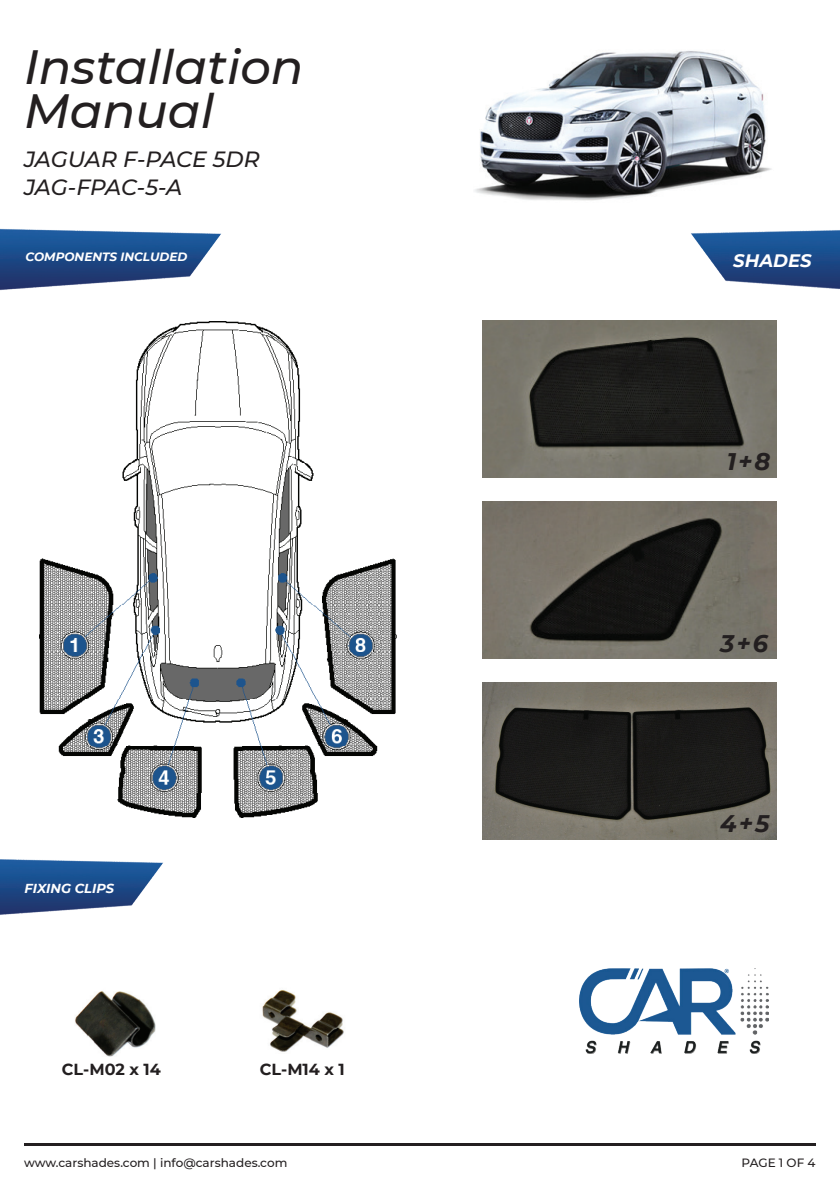
<style>
.page{position:relative;width:840px;height:1191px;background:#fff}
.page>*{position:absolute;margin:0;border:0;box-sizing:border-box;transform-origin:0 0}
.t1{font:italic 500 48px/44px "Montserrat";color:#231f20}
.t2{font:italic 700 24px "Montserrat";color:#231f20}
.t3{font:italic 500 22px/28px "Montserrat";letter-spacing:-.01em;color:#231f20}
.t4{font:italic 700 18px "Montserrat";color:#fff}
.t5{font:700 16px "Montserrat";color:#231f20}
.t6{font:italic 700 13px "Montserrat";color:#fff}
.t7{font:500 12px "Montserrat";color:#231f20}
.t8{font:italic 700 12px "Montserrat";color:#fff}
</style>
<div class="page">
<img style="left:475px;top:51px;width:297px;height:150px">
<img style="left:0;top:228px;width:221px;height:63px">
<img style="left:691px;top:230px;width:148px;height:60px">
<img style="left:0;top:859px;width:163px;height:56px">
<img style="left:75px;top:991px;width:81px;height:66px">
<img style="left:262px;top:990px;width:82px;height:62px">
<img style="left:579px;top:968px;width:189px;height:85px">
<img style="left:482px;top:320px;width:293px;height:157px">
<img style="left:482px;top:501px;width:293px;height:157px">
<img style="left:482px;top:682px;width:293px;height:157px">
<hr style="left:24px;top:1143px;width:791px;height:2px;background:#231f20">
<img style="left:40px;top:322px;width:356px;height:495px">
<h1 class="t1" style="left:24px;top:43px;width:281px">Installation<br>Manual</h1>
<h3 class="t3" style="left:24px;top:145px;width:237px">JAGUAR F-PACE 5DR<br>JAG-FPAC-5-A</h3>
<p class="t8" style="left:25px;top:248px;width:163px">COMPONENTS INCLUDED</p>
<h3 class="t4" style="left:732px;top:247px;width:80px">SHADES</h3>
<h2 class="t2" style="left:726px;top:444px;width:45px">1 + 8</h2>
<h2 class="t2" style="left:719px;top:626px;width:49px">3 + 6</h2>
<p class="t6" style="left:25px;top:878px;width:91px">FIXING CLIPS</p>
<h3 class="t5" style="left:62px;top:1057px;width:100px">CL-M02 x 14</h3>
<h3 class="t5" style="left:259px;top:1057px;width:86px">CL-M14 x 1</h3>
<h2 class="t2" style="left:719px;top:806px;width:51px">4 + 5</h2>
<p class="t7" style="left:24px;top:1153px;width:265px">www.carshades.com | info@carshades.com</p>
<p class="t7" style="left:741px;top:1153px;width:75px">PAGE 1 OF 4</p>
</div>
